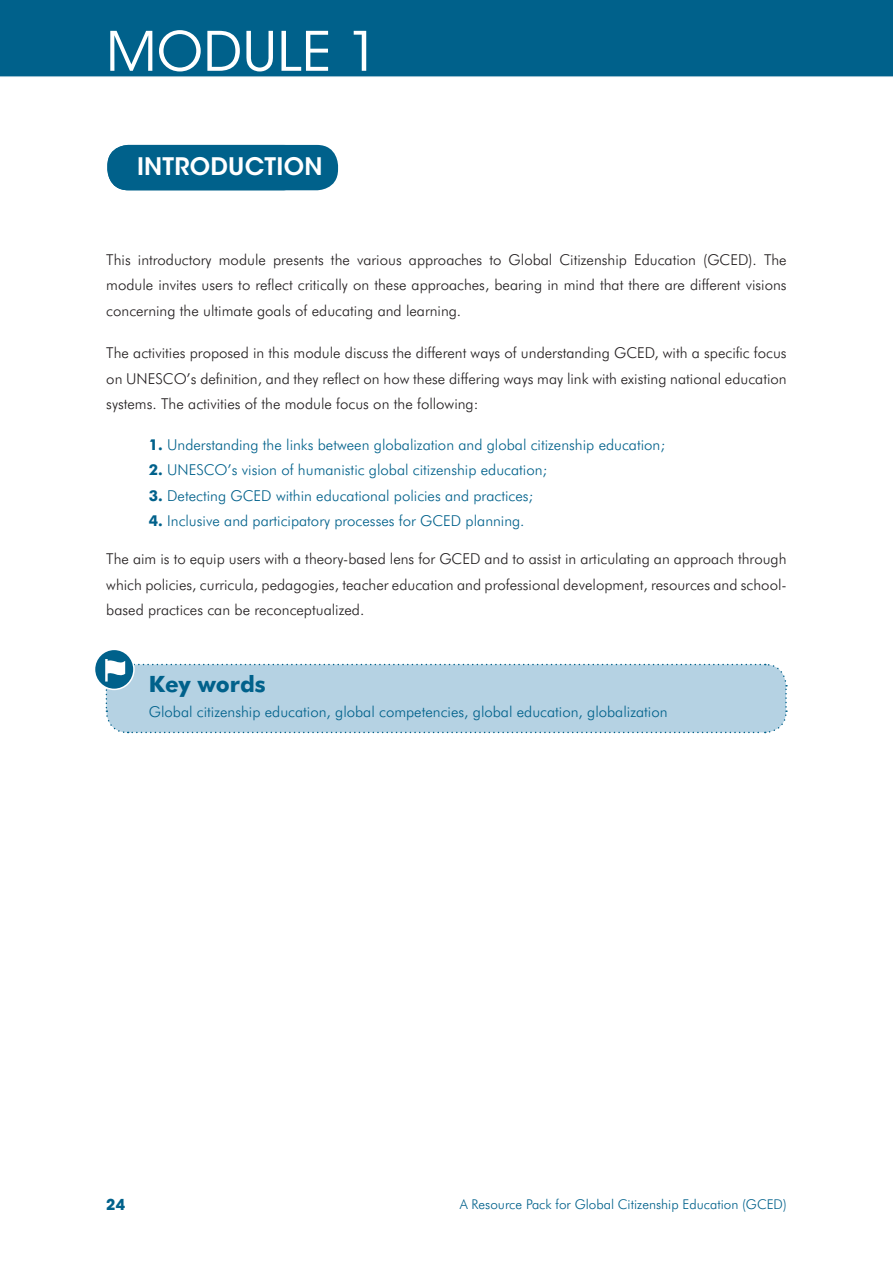
<style>
.page{position:relative;width:893px;height:1263px;background:#fff}
.page>*{position:absolute;margin:0;border:0;box-sizing:border-box;transform-origin:0 0}
.t1{font:54px "ITC Avant Garde Std";letter-spacing:.01em;color:#fff}
.t2{font:600 24px "ITC Avant Garde Std";letter-spacing:.01em;color:#fff}
.t3{font:700 22.5px "Futura BT";color:#00618b}
.Tx{font:300 15px/25.5px "Futura BT";color:#231f20;text-align:justify}
.List-m{font:300 15px "Futura BT";color:#00618b}
.List-f{font:300 15px "Futura BT";color:#00618b}
.t4{font:700 15px "ITC Avant Garde Std";color:#00618b}
.t5{font:300 13.5px "Futura BT";color:#00618b}
.s1{font-weight:700}
</style>
<div class="page">
<div style="left:0;top:0;width:893px;height:77px;background:#00618b"></div>
<div style="left:107px;top:145px;width:231px;height:45px;background:#00618b;border-radius:21px"></div>
<svg style="left:105px;top:663px;width:682px;height:71px;background:#b7d3e3"></svg>
<p class="t1" style="left:106px;top:19px;width:274px">MODULE 1</p>
<p class="t2" style="left:137px;top:151px;width:187px">INTRODUCTION</p>
<p class="Tx" style="left:106px;top:246px;width:682px">This introductory module presents the various approaches to Global Citizenship Education (GCED). The module invites users to reflect critically on these approaches, bearing in mind that there are different visions concerning the ultimate goals of educating and learning.</p>
<p class="Tx" style="left:106px;top:340px;width:682px">The activities proposed in this module discuss the different ways of understanding GCED, with a specific focus on UNESCO’s definition, and they reflect on how these differing ways may link with existing national education systems. The activities of the module focus on the following:</p>
<p class="List-f" style="left:149px;top:435px;width:518px"><span class="s1">1.</span> Understanding the links between globalization and global citizenship education;</p>
<p class="List-m" style="left:149px;top:461px;width:400px"><span class="s1">2.</span> UNESCO’s vision of humanistic global citizenship education;</p>
<p class="List-m" style="left:149px;top:486px;width:386px"><span class="s1">3.</span> Detecting GCED within educational policies and practices;</p>
<p class="List-m" style="left:149px;top:512px;width:377px"><span class="s1">4.</span> Inclusive and participatory processes for GCED planning.</p>
<p class="Tx" style="left:106px;top:546px;width:682px">The aim is to equip users with a theory-based lens for GCED and to assist in articulating an approach through which policies, curricula, pedagogies, teacher education and professional development, resources and school&shy;based practices can be reconceptualized.</p>
<p class="t3" style="left:149px;top:670px;width:118px">Key words</p>
<p class="List-f" style="left:149px;top:703px;width:520px">Global citizenship education, global competencies, global education, globalization</p>
<p class="t4" style="left:106px;top:1195px;width:20px">24</p>
<p class="t5" style="left:460px;top:1196px;width:328px">A Resource Pack for Global Citizenship Education (GCED)</p>
</div>
